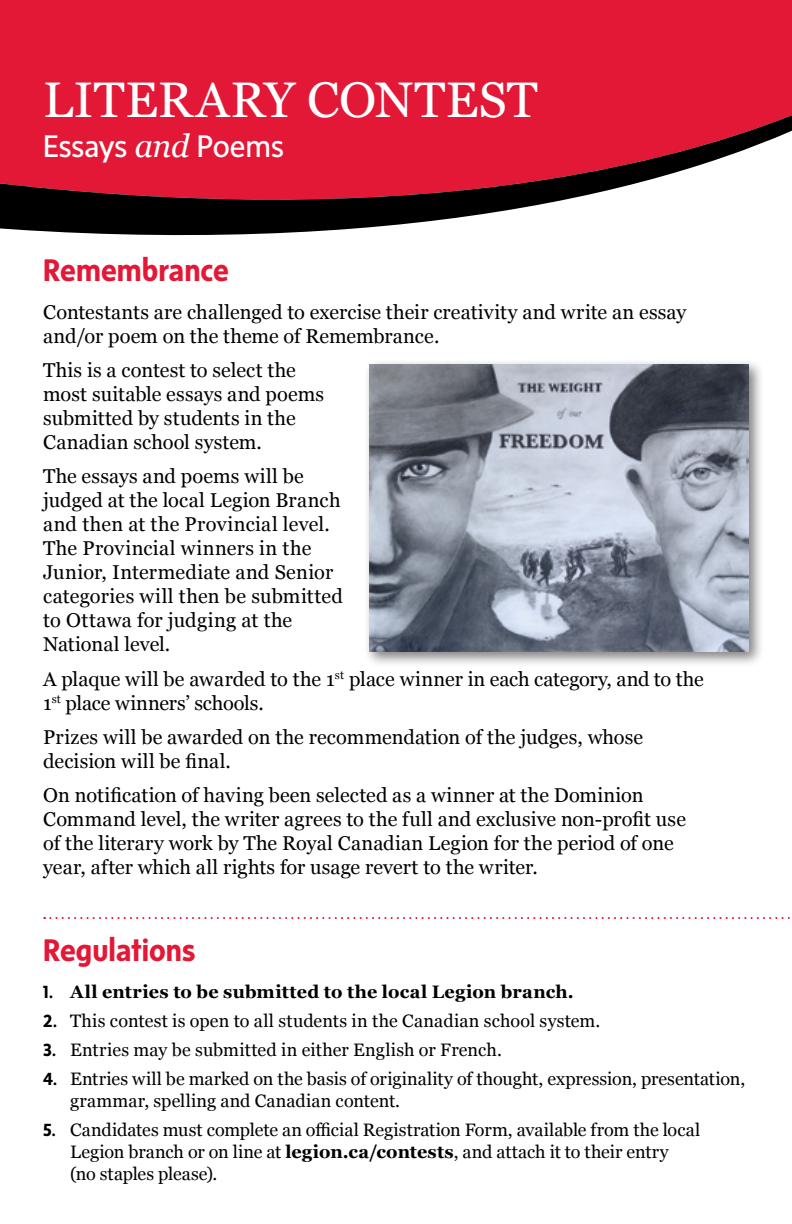
<style>
.page{position:relative;width:792px;height:1224px;background:#fff}
.page>*{position:absolute;margin:0;border:0;box-sizing:border-box;transform-origin:0 0}
.t1{font:50px "Georgia";letter-spacing:.01em;color:#fff}
.t2{font:700 32px "Sense";color:#e31837}
.t3{font:32px "Sense";color:#fff}
.t4{font:20px/24px "Georgia";letter-spacing:.005em;color:#000}
.t5{font:18px/22px "Georgia";color:#000}
.t6{font:700 18px "Georgia";letter-spacing:.01em;color:#000}
.s1{font-family:"Georgia";font-style:italic}
.s2{font-family:"Sense"}
.s3{font-family:"Sense";font-weight:700}
.s4{font-weight:700}
</style>
<div class="page">
<div style="left:0;top:0;width:792px;height:115px;background:#e31837"></div>
<svg style="left:0;top:115px;width:792px;height:121px;fill:#e31837"></svg>
<svg style="left:44px;top:917px;width:746px;height:2px"></svg>
<div style="left:363px;top:358px;width:401px;height:309px;background:#000;opacity:.5"></div>
<img style="left:369px;top:364px;width:380px;height:288px">
<h1 class="t1" style="left:43px;top:64px;width:496px">LITERARY CONTEST</h1>
<h2 class="t3" style="left:43px;top:128px;width:242px">Essays <span class="s1">and</span> Poems</h2>
<h2 class="t2" style="left:43px;top:252px;width:187px">Remembrance</h2>
<p class="t4" style="left:43px;top:300px;width:645px">Contestants are challenged to exercise their creativity and write an essay and/or poem on the theme of Remembrance.</p>
<p class="t4" style="left:43px;top:358px;width:283px">This is a contest to select the most suitable essays and poems submitted by students in the<br>Canadian school system.</p>
<p class="t4" style="left:43px;top:464px;width:301px">The essays and poems will be judged at the local Legion Branch and then at the Provincial level.<br>The Provincial winners in the<br>Junior, Intermediate and Senior categories will then be submitted to Ottawa for judging at the<br>National level.</p>
<p class="t4" style="left:43px;top:666px;width:662px">A plaque will be awarded to the 1<sup>st</sup> place winner in each category, and to the<br>1<sup>st</sup> place winners’ schools.</p>
<p class="t4" style="left:43px;top:724px;width:602px">Prizes will be awarded on the recommendation of the judges, whose decision will be final.</p>
<p class="t4" style="left:43px;top:782px;width:644px">On notification of having been selected as a winner at the Dominion Command level, the writer agrees to the full and exclusive non-profit use of the literary work by The Royal Canadian Legion for the period of one year, after which all rights for usage revert to the writer.</p>
<h2 class="t2" style="left:43px;top:932px;width:154px">Regulations</h2>
<p class="t6" style="left:43px;top:978px;width:532px"><span class="s2">1.</span> All entries to be submitted to the local Legion branch.</p>
<p class="t5" style="left:43px;top:1009px;width:559px"><span class="s3">2.</span> This contest is open to all students in the Canadian school system.</p>
<p class="t5" style="left:43px;top:1038px;width:460px"><span class="s3">3.</span> Entries may be submitted in either English or French.</p>
<p class="t5" style="left:70px;top:1067px;width:677px;text-indent:-27px"><span class="s3">4.</span> Entries will be marked on the basis of originality of thought, expression, presentation, grammar, spelling and Canadian content.</p>
<p class="t5" style="left:70px;top:1118px;width:632px;text-indent:-27px"><span class="s3">5.</span> Candidates must complete an official Registration Form, available from the local<br>Legion branch or on line at <span class="s4">legion.ca/contests</span>, and attach it to their entry<br>(no staples please).</p>
</div>
